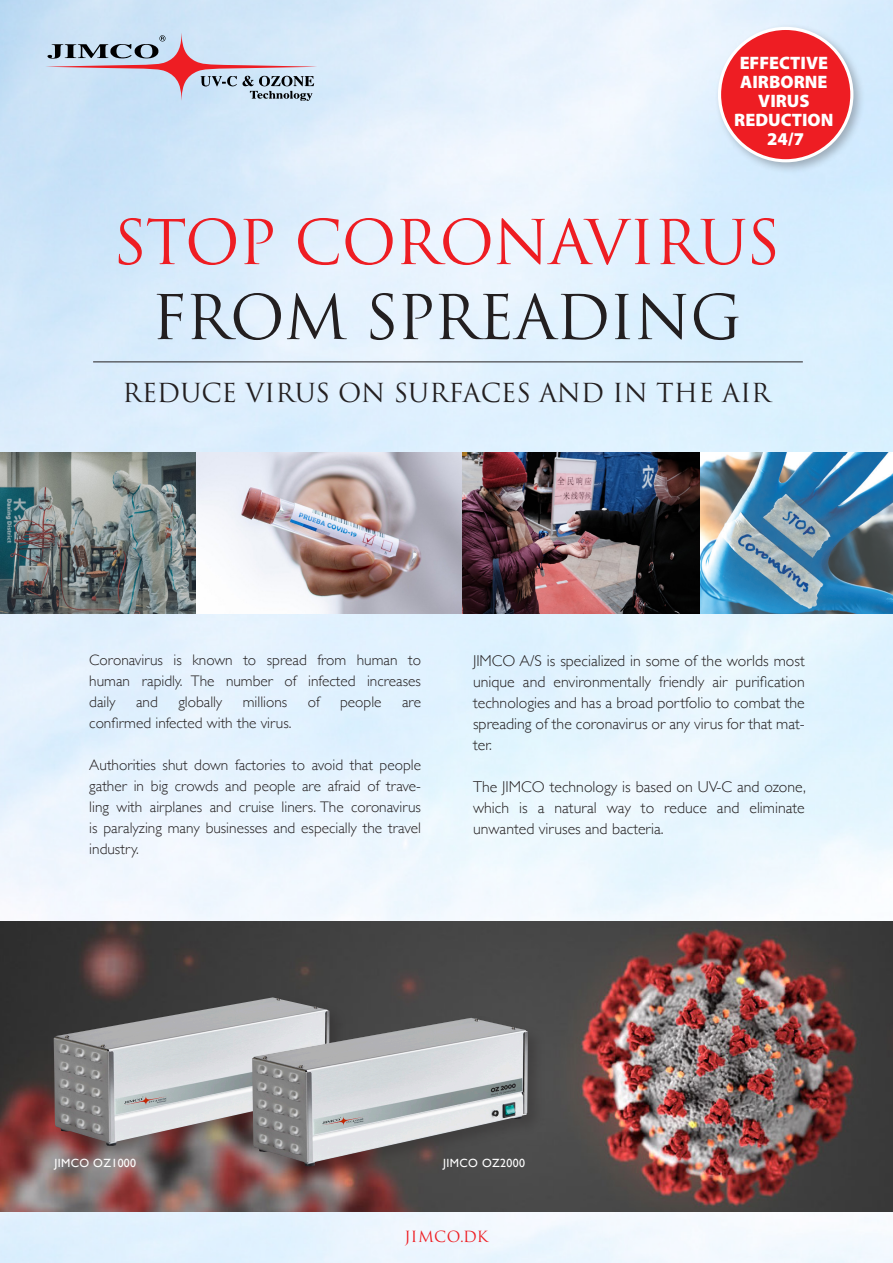
<style>
.page{position:relative;width:893px;height:1263px;background:#fff}
.page>*{position:absolute;margin:0;border:0;box-sizing:border-box;transform-origin:0 0}
.t1{font:60px "Trajan Pro 3";letter-spacing:-.025em;color:#ee1d23}
.t2{font:60px "Trajan Pro 3";letter-spacing:-.015em;color:#231f20}
.t3{font:25.5px "Trajan Pro 3";color:#231f20}
.t4{font:900 18px/18.9px "Myriad Pro";color:#fff;text-align:center}
.t5{font:300 15.75px/21px "Gill Sans";color:#231f20;text-align:justify}
.t6{font:300 15.3px/21px "Gill Sans";color:#231f20;text-align:justify}
.t7{font:15px "Trajan Pro 3";letter-spacing:.03em;color:#ee1d23}
.t8{font:11.85px "Gill Sans";letter-spacing:.03em;color:#fff}
</style>
<div class="page">
<img style="left:0;top:0;width:893px;height:1263px">
<div style="left:714px;top:23px;width:152px;height:151px;background:#231f20;opacity:.3"></div>
<div style="left:719px;top:28px;width:133px;height:133px;background:#ee1d23;border-radius:50%"></div>
<div style="left:718px;top:27px;width:135px;height:135px;border:3px solid #fff;border-radius:50%"></div>
<hr style="left:93px;top:361px;width:710px;height:1px;background:#231f20">
<img style="left:0;top:922px;width:893px;height:289px">
<div style="left:51px;top:994px;width:296px;height:169px;background:#231f20;opacity:.3"></div>
<img style="left:54px;top:997px;width:276px;height:149px">
<div style="left:249px;top:1015px;width:296px;height:169px;background:#231f20;opacity:.3"></div>
<img style="left:252px;top:1018px;width:276px;height:148px">
<img style="left:0;top:453px;width:893px;height:160px">
<svg style="left:45px;top:33px;width:272px;height:68px;background:#c1c5d6"></svg>
<p class="t4" style="left:734px;top:53px;width:101px">EFFECTIVE<br>AIRBORNE<br>VIRUS<br>REDUCTION<br>24/7</p>
<p class="t1" style="left:113px;top:201px;width:669px">STOP CORONAVIRUS</p>
<p class="t2" style="left:151px;top:276px;width:592px">FROM SPREADING</p>
<p class="t3" style="left:122px;top:375px;width:649px">REDUCE VIRUS ON SURFACES AND IN THE AIR</p>
<p class="t6" style="left:89px;top:649px;width:333px">Coronavirus is known to spread from human to human rapidly. The number of infected increases daily</p>
<p class="t6" style="left:136px;top:691px;width:23px">and</p>
<p class="t6" style="left:178px;top:691px;width:46px">globally</p>
<p class="t6" style="left:243px;top:691px;width:46px">millions</p>
<p class="t6" style="left:308px;top:691px;width:13px">of</p>
<p class="t6" style="left:340px;top:691px;width:43px">people</p>
<p class="t6" style="left:402px;top:691px;width:20px">are</p>
<p class="t6" style="left:89px;top:712px;width:204px">confirmed infected with the virus.</p>
<p class="t6" style="left:89px;top:754px;width:333px">Authorities shut down factories to avoid that people gather in big crowds and people are afraid of trave&shy;ling with airplanes and cruise liners. The coronavirus is paralyzing many businesses and especially the travel industry.</p>
<p class="t5" style="left:473px;top:649px;width:333px">JIMCO A/S is specialized in some of the worlds most unique and environmentally friendly air purification technologies and has a broad portfolio to combat the spreading of the coronavirus or any virus for that mat&shy;ter.</p>
<p class="t5" style="left:473px;top:775px;width:334px">The JIMCO technology is based on UV-C and ozone, which is a natural way to reduce and eliminate unwanted viruses and bacteria.</p>
<p class="t8" style="left:54px;top:1156px;width:83px">JIMCO OZ1000</p>
<p class="t8" style="left:443px;top:1156px;width:83px">JIMCO OZ2000</p>
<p class="t7" style="left:404px;top:1226px;width:86px">JIMCO.DK</p>
</div>
